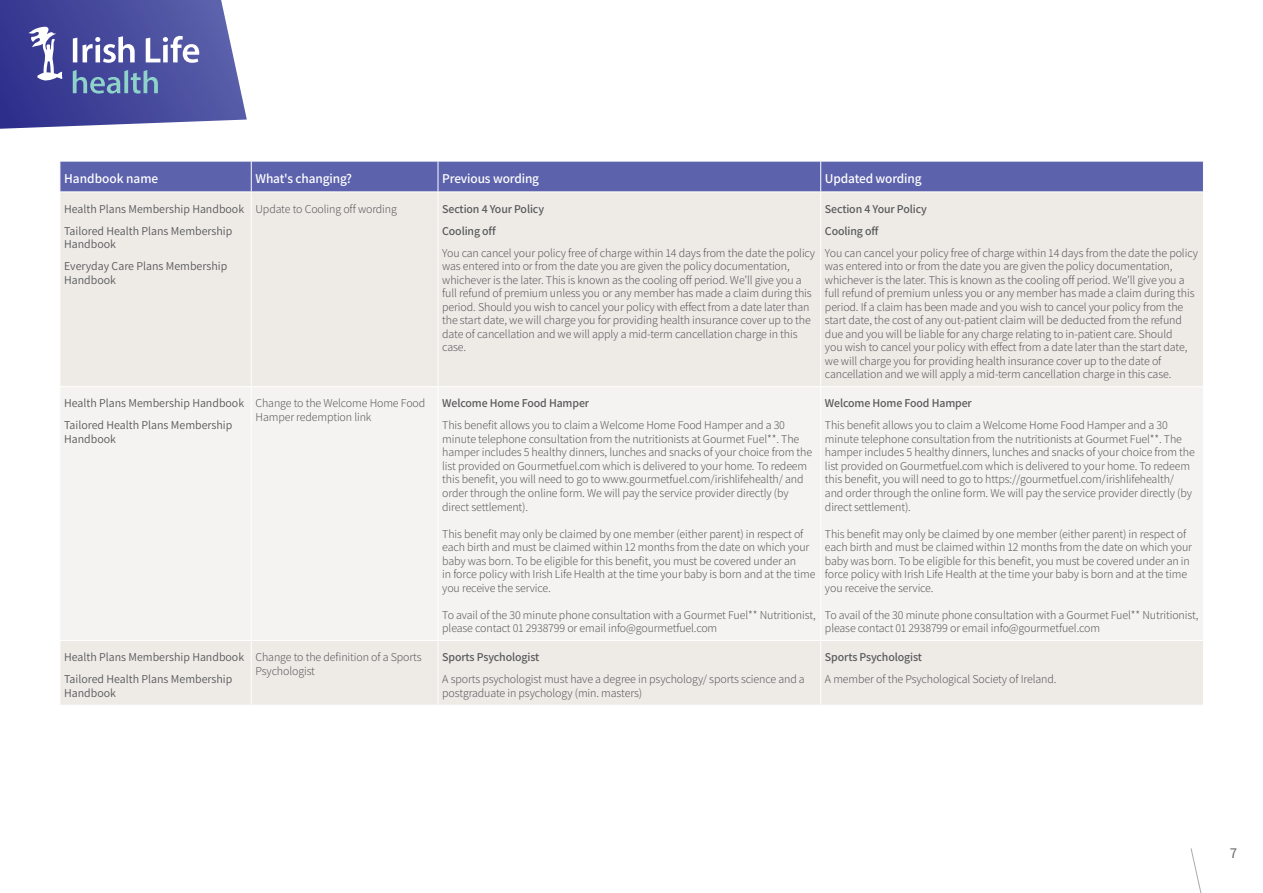
<style>
.page{position:relative;width:1263px;height:893px;background:#fff}
.page>*{position:absolute;margin:0;border:0;box-sizing:border-box;transform-origin:0 0}
.t1{font:15px "Assistant";color:#58595b}
.t2{font:600 13.5px "Assistant";letter-spacing:-.01em;color:#fff}
.t3{font:300 12px/13.5px "Assistant";letter-spacing:-.01em;color:#58595b}
.t4{font:12px/22px "Assistant";color:#58595b}
.t5{font:600 12px/22px "Assistant";letter-spacing:-.01em;color:#58595b}
</style>
<div class="page">
<div style="left:61px;top:162px;width:1142px;height:30px;background:#5c62ac"></div>
<div style="left:61px;top:193px;width:1142px;height:512px;background:#eeebe7"></div>
<div style="left:61px;top:387px;width:1142px;height:253px;background:#f5f3f1"></div>
<hr style="left:251px;top:192px;width:1px;height:194px;background:#fff">
<hr style="left:438px;top:192px;width:1px;height:194px;background:#fff">
<hr style="left:820px;top:192px;width:1px;height:194px;background:#fff">
<hr style="left:60px;top:640px;width:191px;height:1px;background:#fff">
<hr style="left:251px;top:640px;width:187px;height:1px;background:#fff">
<hr style="left:251px;top:641px;width:1px;height:64px;background:#fff">
<hr style="left:438px;top:640px;width:383px;height:1px;background:#fff">
<hr style="left:438px;top:641px;width:1px;height:64px;background:#fff">
<hr style="left:821px;top:640px;width:383px;height:1px;background:#fff">
<hr style="left:820px;top:641px;width:1px;height:64px;background:#fff">
<hr style="left:60px;top:386px;width:191px;height:1px;background:#fff">
<hr style="left:251px;top:386px;width:187px;height:1px;background:#fff">
<hr style="left:251px;top:387px;width:1px;height:253px;background:#fff">
<hr style="left:438px;top:386px;width:383px;height:1px;background:#fff">
<hr style="left:438px;top:387px;width:1px;height:253px;background:#fff">
<hr style="left:821px;top:386px;width:383px;height:1px;background:#fff">
<hr style="left:820px;top:387px;width:1px;height:253px;background:#fff">
<hr style="left:251px;top:161px;width:1px;height:31px;background:#fff">
<hr style="left:438px;top:161px;width:1px;height:31px;background:#fff">
<hr style="left:820px;top:161px;width:1px;height:31px;background:#fff">
<svg style="left:0;top:0;width:247px;height:129px;background:#6166aa"></svg>
<svg style="left:1190px;top:848px;width:12px;height:45px"></svg>
<p class="t2" style="left:64px;top:170px;width:96px">Handbook name</p>
<p class="t2" style="left:255px;top:170px;width:98px">What's changing?</p>
<p class="t2" style="left:442px;top:170px;width:98px">Previous wording</p>
<p class="t2" style="left:825px;top:170px;width:98px">Updated wording</p>
<p class="t4" style="left:64px;top:197px;width:181px">Health Plans Membership Handbook<br>Tailored Health Plans Membership</p>
<p class="t4" style="left:64px;top:233px;width:165px">Handbook<br>Everyday Care Plans Membership</p>
<p class="t4" style="left:64px;top:268px;width:53px">Handbook</p>
<p class="t3" style="left:255px;top:201px;width:143px">Update to Cooling off wording</p>
<p class="t5" style="left:442px;top:197px;width:103px">Section 4 Your Policy<br>Cooling off</p>
<p class="t3" style="left:442px;top:245px;width:374px">You can cancel your policy free of charge within 14 days from the date the policy was entered into or from the date you are given the policy documentation, whichever is the later. This is known as the cooling off period. We’ll give you a full refund of premium unless you or any member has made a claim during this period. Should you wish to cancel your policy with effect from a date later than the start date, we will charge you for providing health insurance cover up to the date of cancellation and we will apply a mid-term cancellation charge in this case.</p>
<p class="t5" style="left:825px;top:197px;width:103px">Section 4 Your Policy<br>Cooling off</p>
<p class="t3" style="left:825px;top:245px;width:374px">You can cancel your policy free of charge within 14 days from the date the policy was entered into or from the date you are given the policy documentation, whichever is the later. This is known as the cooling off period. We’ll give you a full refund of premium unless you or any member has made a claim during this period. If a claim has been made and you wish to cancel your policy from the start date, the cost of any out-patient claim will be deducted from the refund due and you will be liable for any charge relating to in-patient care. Should<br>you wish to cancel your policy with effect from a date later than the start date, we will charge you for providing health insurance cover up to the date of cancellation and we will apply a mid-term cancellation charge in this case.</p>
<p class="t4" style="left:64px;top:392px;width:181px">Health Plans Membership Handbook<br>Tailored Health Plans Membership</p>
<p class="t4" style="left:64px;top:427px;width:53px">Handbook</p>
<p class="t4" style="left:64px;top:646px;width:181px">Health Plans Membership Handbook<br>Tailored Health Plans Membership</p>
<p class="t4" style="left:64px;top:681px;width:53px">Handbook</p>
<p class="t3" style="left:255px;top:396px;width:171px">Change to the Welcome Home Food<br>Hamper redemption link</p>
<p class="t5" style="left:442px;top:392px;width:148px">Welcome Home Food Hamper</p>
<p class="t3" style="left:442px;top:418px;width:371px">This benefit allows you to claim a Welcome Home Food Hamper and a 30 minute telephone consultation from the nutritionists at Gourmet Fuel**. The hamper includes 5 healthy dinners, lunches and snacks of your choice from the list provided on Gourmetfuel.com which is delivered to your home. To redeem this benefit, you will need to go to www.gourmetfuel.com/irishlifehealth/ and order through the online form. We will pay the service provider directly (by direct settlement).</p>
<p class="t3" style="left:442px;top:526px;width:375px">This benefit may only be claimed by one member (either parent) in respect of each birth and must be claimed within 12 months from the date on which your baby was born. To be eligible for this benefit, you must be covered under an<br>in force policy with Irish Life Health at the time your baby is born and at the time you receive the service.</p>
<p class="t3" style="left:442px;top:607px;width:375px">To avail of the 30 minute phone consultation with a Gourmet Fuel** Nutritionist, please contact 01 2938799 or email info@gourmetfuel.com</p>
<p class="t3" style="left:255px;top:650px;width:168px">Change to the definition of a Sports<br>Psychologist</p>
<p class="t5" style="left:442px;top:646px;width:99px">Sports Psychologist</p>
<p class="t3" style="left:442px;top:672px;width:364px">A sports psychologist must have a degree in psychology/ sports science and a postgraduate in psychology (min. masters)</p>
<p class="t5" style="left:825px;top:392px;width:148px">Welcome Home Food Hamper</p>
<p class="t3" style="left:825px;top:418px;width:371px">This benefit allows you to claim a Welcome Home Food Hamper and a 30 minute telephone consultation from the nutritionists at Gourmet Fuel**. The hamper includes 5 healthy dinners, lunches and snacks of your choice from the list provided on Gourmetfuel.com which is delivered to your home. To redeem this benefit, you will need to go to https://gourmetfuel.com/irishlifehealth/ and order through the online form. We will pay the service provider directly (by direct settlement).</p>
<p class="t3" style="left:825px;top:526px;width:369px">This benefit may only be claimed by one member (either parent) in respect of each birth and must be claimed within 12 months from the date on which your baby was born. To be eligible for this benefit, you must be covered under an in force policy with Irish Life Health at the time your baby is born and at the time you receive the service.</p>
<p class="t3" style="left:825px;top:607px;width:375px">To avail of the 30 minute phone consultation with a Gourmet Fuel** Nutritionist, please contact 01 2938799 or email info@gourmetfuel.com</p>
<p class="t5" style="left:825px;top:646px;width:99px">Sports Psychologist</p>
<p class="t3" style="left:825px;top:672px;width:233px">A member of the Psychological Society of Ireland.</p>
<p class="t1" style="left:1230px;top:843px;width:9px">7</p>
</div>
